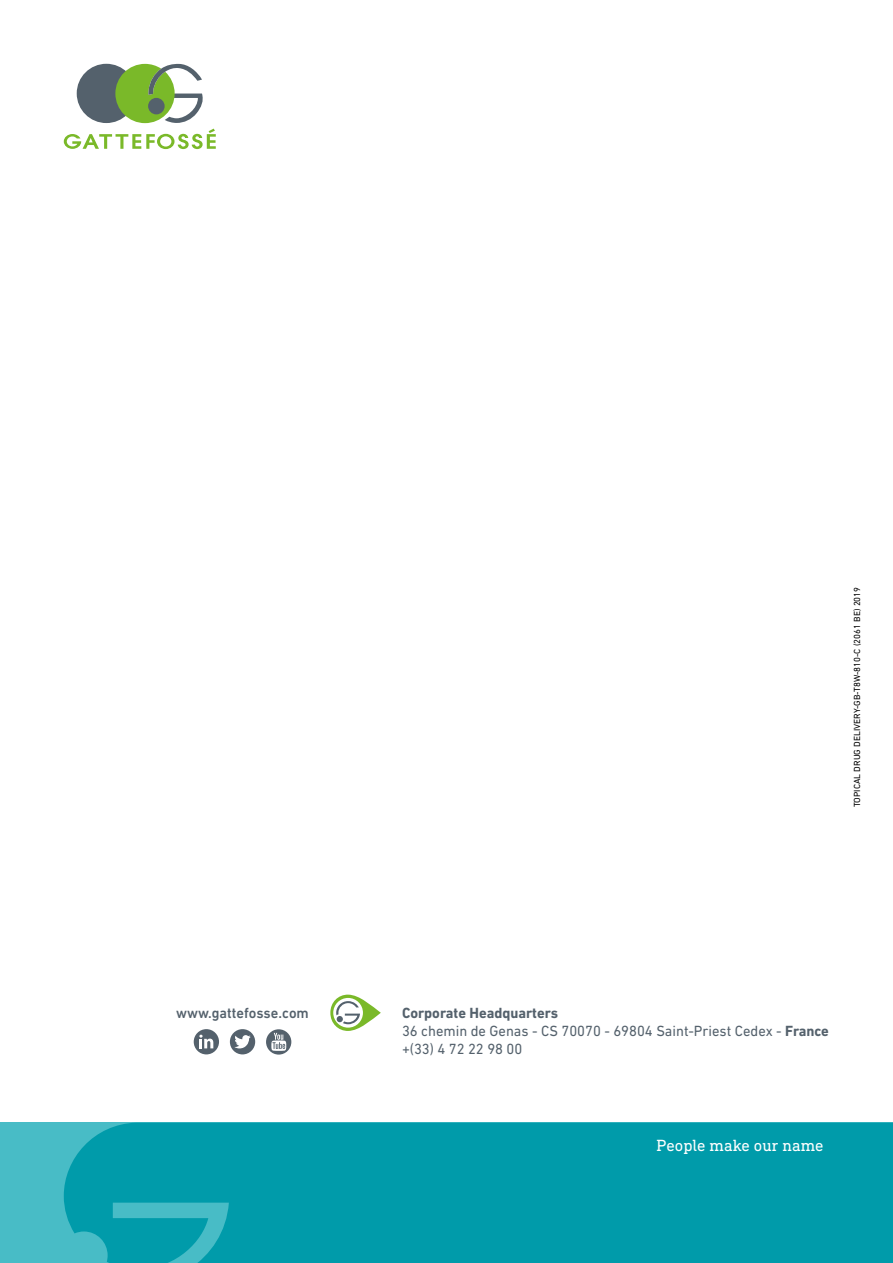
<style>
.page{position:relative;width:893px;height:1263px;background:#fff}
.page>*{position:absolute;margin:0;border:0;box-sizing:border-box;transform-origin:0 0}
.t1{font:16.5px "DIN Next Slab Pro";color:#fff}
.t2{font:15px/18px "DIN Next LT Pro";color:#54616c}
.t3{font:500 15px "DIN Next LT Pro";color:#54616c}
.t4{font:9px "DIN Next LT Pro";color:#000}
.s1{font-weight:700}
</style>
<div class="page">
<div style="left:0;top:1123px;width:893px;height:140px;background:#48bcc6"></div>
<div style="left:64px;top:1123px;width:829px;height:140px;background:#009baa"></div>
<svg style="left:330px;top:994px;width:51px;height:37px"></svg>
<svg style="left:333px;top:998px;width:30px;height:30px"></svg>
<svg style="left:336px;top:1001px;width:24px;height:23px"></svg>
<div style="left:230px;top:1029px;width:25px;height:25px;background:#54616c;border-radius:50%"></div>
<svg style="left:234px;top:1035px;width:17px;height:13px"></svg>
<div style="left:194px;top:1029px;width:25px;height:25px;background:#54616c;border-radius:50%"></div>
<svg style="left:199px;top:1035px;width:14px;height:13px"></svg>
<div style="left:266px;top:1029px;width:25px;height:25px;background:#54616c;border-radius:50%"></div>
<svg style="left:271px;top:1033px;width:15px;height:18px"></svg>
<div style="left:77px;top:64px;width:59px;height:59px;background:#54616c;border-radius:50%"></div>
<svg style="left:115px;top:64px;width:88px;height:59px"></svg>
<div style="left:148px;top:98px;width:17px;height:16px;background:#54616c;border-radius:50%"></div>
<svg style="left:64px;top:129px;width:152px;height:20px"></svg>
<p class="t4" style="left:852px;top:807px;width:222px;rotate:-90deg">TOPICAL DRUG DELIVERY-GB-T8W-810-C (2061 BE) 2019</p>
<p class="t3" style="left:176px;top:1004px;width:134px">www.gattefosse.com</p>
<p class="t2" style="left:402px;top:1004px;width:428px"><span class="s1">Corporate Headquarters<br></span>36 chemin de Genas - CS 70070 - 69804 Saint-Priest Cedex - <span class="s1">France </span>+(33) 4 72 22 98 00</p>
<p class="t1" style="left:657px;top:1136px;width:169px">People make our name</p>
</div>
